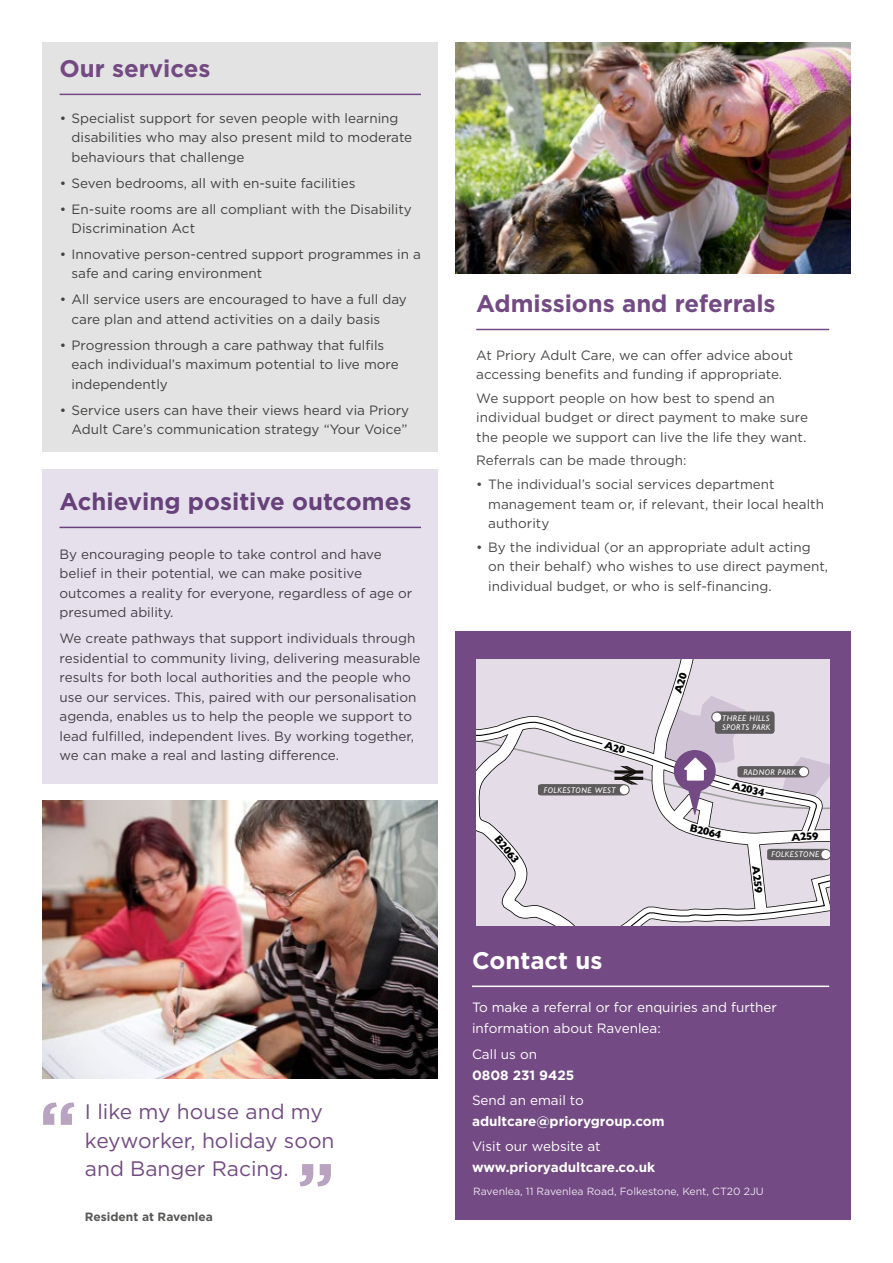
<style>
.page{position:relative;width:893px;height:1263px;background:#fff}
.page>*{position:absolute;margin:0;border:0;box-sizing:border-box;transform-origin:0 0}
.t1{font:700 24px "Gotham";color:#734a83}
.t2{font:700 24px "Gotham";color:#fff}
.t3{font:21px/28.5px "Gotham";color:#734a83}
.t4{font:13.5px/19.5px "Gotham";color:#4a4a49}
.t5{font:13.5px/21px "Gotham";color:#fff}
.t6{font:700 13.5px "Gotham";color:#fff}
.t7{font:700 12px "Gotham";color:#575756}
.t8{font:700 10.95px "Gill Sans";color:#000}
.t9{font:10.5px "Gotham";color:#e9e4ef}
.t10{font:italic 8.25px/9.8px "Gill Sans";letter-spacing:.05em;color:#fff}
</style>
<div class="page">
<div style="left:43px;top:469px;width:395px;height:315px;background:#e6e0ed"></div>
<div style="left:455px;top:631px;width:395px;height:589px;background:#734a83"></div>
<img style="left:455px;top:43px;width:395px;height:230px">
<img style="left:43px;top:801px;width:395px;height:278px">
<div style="left:43px;top:43px;width:395px;height:409px;background:#e3e3e3"></div>
<hr style="left:472px;top:985px;width:357px;height:2px;background:#fff">
<hr style="left:60px;top:94px;width:361px;height:1px;background:#734a83">
<hr style="left:476px;top:329px;width:353px;height:1px;background:#734a83">
<hr style="left:60px;top:527px;width:361px;height:1px;background:#734a83">
<svg style="left:43px;top:1102px;width:31px;height:23px"></svg>
<svg style="left:300px;top:1164px;width:31px;height:22px"></svg>
<svg style="left:476px;top:659px;width:353px;height:267px;background:#d9d3dc"></svg>
<h1 class="t1" style="left:60px;top:52px;width:153px">Our services</h1>
<p class="t4" style="left:72px;top:108px;width:342px;text-indent:-12px">• Specialist support for seven people with learning disabilities who may also present mild to moderate behaviours that challenge</p>
<p class="t4" style="left:60px;top:173px;width:297px">• Seven bedrooms, all with en-suite facilities</p>
<p class="t4" style="left:72px;top:199px;width:342px;text-indent:-12px">• En-suite rooms are all compliant with the Disability<br>Discrimination Act</p>
<p class="t4" style="left:72px;top:244px;width:351px;text-indent:-12px">• Innovative person-centred support programmes in a safe and caring environment</p>
<p class="t4" style="left:72px;top:289px;width:337px;text-indent:-12px">• All service users are encouraged to have a full day care plan and attend activities on a daily basis</p>
<p class="t4" style="left:72px;top:335px;width:329px;text-indent:-12px">• Progression through a care pathway that fulfils each individual’s maximum potential to live more independently</p>
<p class="t4" style="left:60px;top:400px;width:351px;text-align:right">• Service users can have their views heard via Priory<br>Adult Care’s communication strategy “Your Voice”</p>
<h1 class="t1" style="left:60px;top:485px;width:353px">Achieving positive outcomes</h1>
<p class="t4" style="left:60px;top:544px;width:354px">By encouraging people to take control and have belief in their potential, we can make positive outcomes a reality for everyone, regardless of age or presumed ability.</p>
<p class="t4" style="left:60px;top:628px;width:362px">We create pathways that support individuals through residential to community living, delivering measurable results for both local authorities and the people who use our services. This, paired with our personalisation agenda, enables us to help the people we support to lead fulfilled, independent lives. By working together, we can make a real and lasting difference.</p>
<h2 class="t3" style="left:85px;top:1097px;width:251px">I like my house and my keyworker, holiday soon and Banger Racing.</h2>
<p class="t7" style="left:85px;top:1208px;width:129px">Resident at Ravenlea</p>
<h1 class="t1" style="left:476px;top:287px;width:301px">Admissions and referrals</h1>
<p class="t4" style="left:476px;top:345px;width:319px">At Priory Adult Care, we can offer advice about accessing benefits and funding if appropriate.</p>
<p class="t4" style="left:476px;top:388px;width:333px">We support people on how best to spend an individual budget or direct payment to make sure the people we support can live the life they want.</p>
<p class="t4" style="left:476px;top:451px;width:212px">Referrals can be made through:</p>
<p class="t4" style="left:488px;top:474px;width:337px;text-indent:-12px">• The individual’s social services department management team or, if relevant, their local health authority</p>
<p class="t4" style="left:488px;top:537px;width:341px;text-indent:-12px">• By the individual (or an appropriate adult acting on their behalf) who wishes to use direct payment, individual budget, or who is self-financing.</p>
<p class="t10" style="left:722px;top:713px;width:50px">THREE HILLS<br>SPORTS PARK</p>
<p class="t8" style="left:503px;top:831px;width:34px;rotate:51deg">B2063</p>
<p class="t10" style="left:544px;top:785px;width:73px">FOLKESTONE WEST</p>
<h1 class="t2" style="left:472px;top:944px;width:132px">Contact us</h1>
<p class="t10" style="left:743px;top:767px;width:54px">RADNOR PARK</p>
<p class="t8" style="left:734px;top:777px;width:35px;rotate:13deg">A2034</p>
<p class="t8" style="left:692px;top:819px;width:34px;rotate:13deg">B2064</p>
<p class="t8" style="left:765px;top:865px;width:29px;rotate:84deg">A259</p>
<p class="t8" style="left:791px;top:828px;width:29px;rotate:-2deg">A259</p>
<p class="t10" style="left:771px;top:850px;width:49px">FOLKESTONE</p>
<p class="t5" style="left:472px;top:997px;width:307px">To make a referral or for enquiries and further information about Ravenlea:</p>
<p class="t5" style="left:472px;top:1043px;width:67px">Call us on</p>
<p class="t6" style="left:472px;top:1066px;width:104px">0808 231 9425</p>
<p class="t5" style="left:472px;top:1089px;width:113px">Send an email to</p>
<p class="t6" style="left:472px;top:1112px;width:194px">adultcare@priorygroup.com</p>
<p class="t5" style="left:472px;top:1135px;width:130px">Visit our website at</p>
<p class="t6" style="left:472px;top:1158px;width:185px">www.prioryadultcare.co.uk</p>
<p class="t9" style="left:473px;top:1184px;width:292px">Ravenlea, 11 Ravenlea Road, Folkestone, Kent, CT20 2JU</p>
</div>
